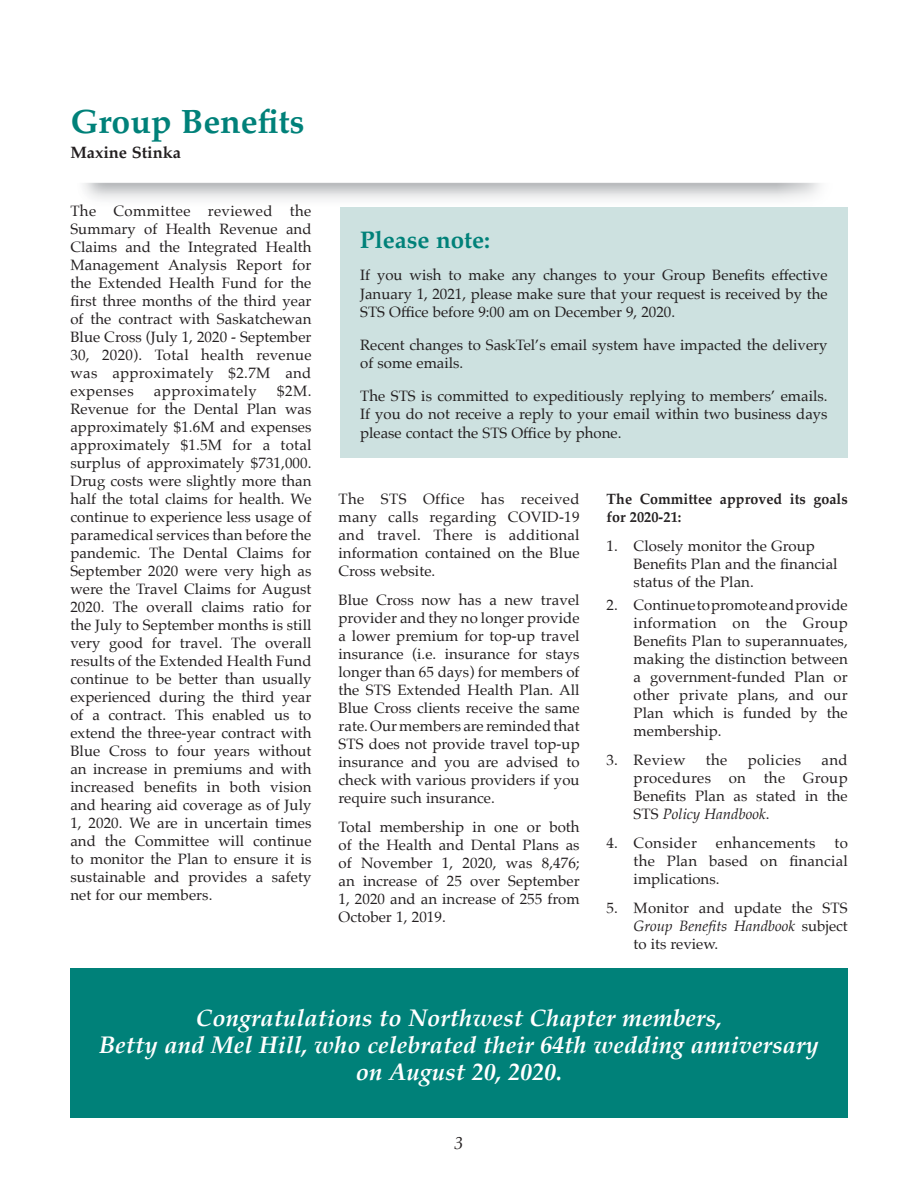
<style>
.page{position:relative;width:918px;height:1188px;background:#fff}
.page>*{position:absolute;margin:0;border:0;box-sizing:border-box;transform-origin:0 0}
.Heading{font:700 33.75px "Palatino";color:#008179}
.Paragraph_heading{font:italic 700 24px/27px "Palatino";color:#fff;text-align:center}
.Paragraph_heading-2{font:700 24px "Palatino";color:#008179}
.t1{font:italic 18px "Palatino";color:#231f20}
.Heading-2{font:700 16.5px "Palatino";color:#231f20}
.Body{font:15px/18px "Palatino";letter-spacing:.005em;color:#231f20;text-align:justify}
.Body-2{font:700 15px/18px "Palatino";letter-spacing:.005em;color:#231f20;scale:.95 1}
.Body-3{font:15px "Palatino";letter-spacing:.025em;color:#231f20}
.Body-4{font:15px "Palatino";letter-spacing:.035em;color:#231f20}
.Body-5{font:15px "Palatino";letter-spacing:.03em;color:#231f20}
.s1{font-style:italic}
</style>
<div class="page">
<div style="left:340px;top:208px;width:508px;height:250px;background:#cde1e0"></div>
<div style="left:70px;top:969px;width:778px;height:149px;background:#008179"></div>
<p class="Heading" style="left:70px;top:93px;width:236px">Group Benefits</p>
<p class="Heading-2" style="left:70px;top:138px;width:112px">Maxine Stinka</p>
<p class="Body" style="left:70px;top:202px;width:243px">The Committee reviewed the Summary of Health Revenue and Claims and the Integrated Health Management Analysis Report for the Extended Health Fund for the first three months of the third year of the contract with Saskatchewan Blue Cross (July 1, 2020 - September 30, 2020). Total health revenue was approximately $2.7M and expenses</p>
<p class="Body" style="left:70px;top:382px;width:243px;text-indent:207px">$2M.<br>Revenue for the Dental Plan was approximately $1.6M and expenses approximately $1.5M for a total surplus of approximately $731,000.<br>Drug costs were slightly more than half the total claims for health. We continue to experience less usage of paramedical services than before the pandemic. The Dental Claims for September 2020 were very high as were the Travel Claims for August 2020. The overall claims ratio for the July to September months is still very good for travel. The overall results of the Extended Health Fund continue to be better than usually experienced during the third year of a contract. This enabled us to extend the three-year contract with Blue Cross to four years without an increase in premiums and with increased benefits in both vision and hearing aid coverage as of July 1, 2020. We are in uncertain times and the Committee will continue to monitor the Plan to ensure it is sustainable and provides a safety net for our members.</p>
<p class="Body-4" style="left:154px;top:379px;width:105px">approximately</p>
<p class="Paragraph_heading-2" style="left:360px;top:219px;width:131px">Please note:</p>
<p class="Body" style="left:360px;top:265px;width:469px;line-height:18.8px">If you wish to make any changes to your Group Benefits effective January 1, 2021, please make sure that your request is received by the STS Office before 9:00 am on December 9, 2020.</p>
<p class="Body" style="left:360px;top:335px;width:469px;line-height:18.8px">Recent changes to SaskTel’s email system have impacted the delivery of some emails.</p>
<p class="Body" style="left:360px;top:386px;width:469px;line-height:18.8px">The STS is committed to expeditiously replying to members’ emails.<br>If you do not receive a reply to your email within two business days please contact the STS Office by phone.</p>
<p class="Body" style="left:339px;top:490px;width:243px">The STS Office has received many calls regarding COVID-19 and travel. There is additional information contained on the Blue Cross website.</p>
<p class="Body" style="left:339px;top:591px;width:243px">Blue Cross now has a new travel provider and they no longer provide a lower premium for top-up travel insurance (i.e. insurance for stays longer than 65 days) for members of the STS Extended Health Plan. All Blue Cross clients receive the same rate. Our members are reminded that STS does not provide travel top-up insurance and you are advised to check with various providers if you require such insurance.</p>
<p class="Body" style="left:339px;top:818px;width:243px">Total membership in one or both of the Health and Dental Plans as of November 1, 2020, was 8,476; an increase of 25 over September 1, 2020 and an increase of 255 from October 1, 2019.</p>
<p class="Body-2" style="left:607px;top:490px;width:255px">The Committee approved its goals for 2020-21:</p>
<p class="Body" style="left:634px;top:537px;width:205px;text-align:left;text-indent:-27px">1. Closely monitor the Group<br>Benefits Plan and the financial status of the Plan.</p>
<p class="Body" style="left:634px;top:596px;width:216px;text-indent:-27px">2. Continue to promote and provide information on the Group Benefits Plan to superannuates, making the distinction between a government-funded Plan or other private plans, and our Plan which is funded by the membership.</p>
<p class="Body" style="left:607px;top:751px;width:80px">3. Review</p>
<p class="Body" style="left:706px;top:751px;width:23px">the</p>
<p class="Body-5" style="left:748px;top:748px;width:55px">policies</p>
<p class="Body" style="left:634px;top:751px;width:216px;text-indent:188px">and procedures on the Group Benefits Plan as stated in the STS <span class="s1">Policy Handbook</span>.</p>
<p class="Body-3" style="left:607px;top:830px;width:92px">4. Consider</p>
<p class="Body-3" style="left:716px;top:830px;width:101px">enhancements</p>
<p class="Body" style="left:634px;top:834px;width:216px;text-indent:201px">to the Plan based on financial implications.</p>
<p class="Body" style="left:634px;top:899px;width:216px;text-indent:-27px">5. Monitor and update the STS <span class="s1">Group Benefits Handbook</span> subject to its review.</p>
<p class="Paragraph_heading" style="left:99px;top:1004px;width:721px">Congratulations to Northwest Chapter members,<br>Betty and Mel Hill, who celebrated their 64th wedding anniversary on August 20, 2020.</p>
<p class="t1" style="left:454px;top:1128px;width:10px">3</p>
</div>
